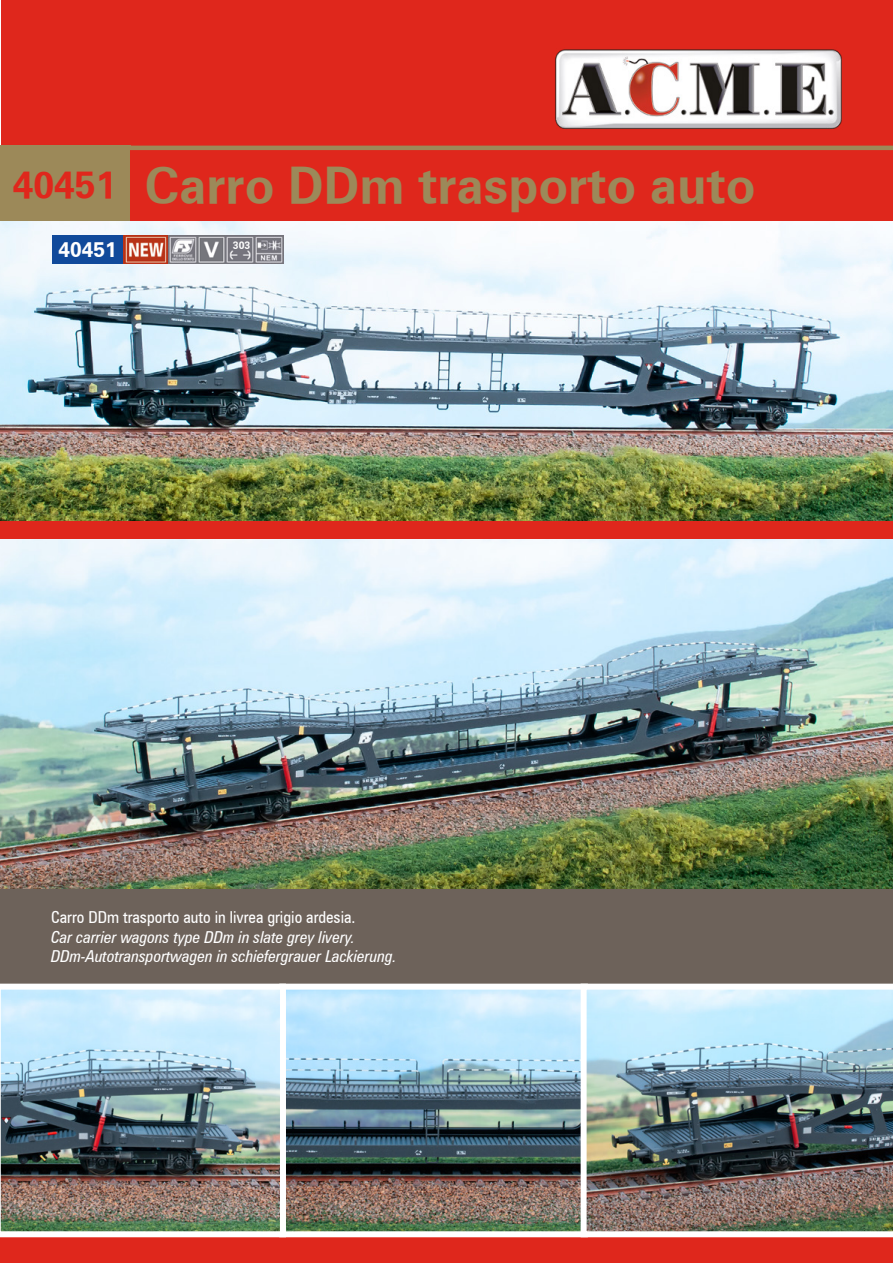
<style>
.page{position:relative;width:893px;height:1263px;background:#fff}
.page>*{position:absolute;margin:0;border:0;box-sizing:border-box;transform-origin:0 0}
.t1{font:49.5px "Zurich Bold BT";color:#9c8959}
.t2{font:700 21px "Zurich BT";color:#fff}
.t3{font:italic condensed 16.5px/19.5px "Zurich BT";color:#fff}
.t4{font:condensed 16.5px "Zurich BT";color:#fff}
.t5{font:700 10.5px "Zurich BT";color:#fff}
.s1{font-size:37.5px;color:#df271c}
</style>
<div class="page">
<div style="left:1px;top:0;width:892px;height:181px;background:#df271c"></div>
<div style="left:0;top:146px;width:130px;height:75px;background:#9c8959"></div>
<div style="left:130px;top:147px;width:763px;height:75px;background:#df271c"></div>
<img style="left:555px;top:49px;width:287px;height:80px">
<hr style="left:78px;top:146px;width:815px;height:4px;background:#9c8959">
<div style="left:0;top:444px;width:893px;height:819px;background:#df271c"></div>
<img style="left:0;top:221px;width:893px;height:299px">
<img style="left:0;top:539px;width:893px;height:350px">
<div style="left:52px;top:235px;width:71px;height:29px;background:#114a9b"></div>
<img style="left:123px;top:235px;width:160px;height:29px">
<div style="left:0;top:889px;width:893px;height:95px;background:#6d625a"></div>
<img style="left:289px;top:983px;width:289px;height:255px">
<img style="left:578px;top:983px;width:315px;height:255px">
<img style="left:0;top:983px;width:289px;height:255px">
<h1 class="t1" style="left:13px;top:156px;width:744px"><span class="s1">40451</span> Carro DDm trasporto auto</h1>
<p class="t2" style="left:59px;top:237px;width:60px">40451</p>
<p class="t5" style="left:233px;top:238px;width:19px">303</p>
<p class="t4" style="left:51px;top:907px;width:306px">Carro DDm trasporto auto in livrea grigio ardesia.</p>
<p class="t3" style="left:51px;top:927px;width:347px">Car carrier wagons type DDm in slate grey livery.<br>DDm-Autotransportwagen in schiefergrauer Lackierung.</p>
</div>
